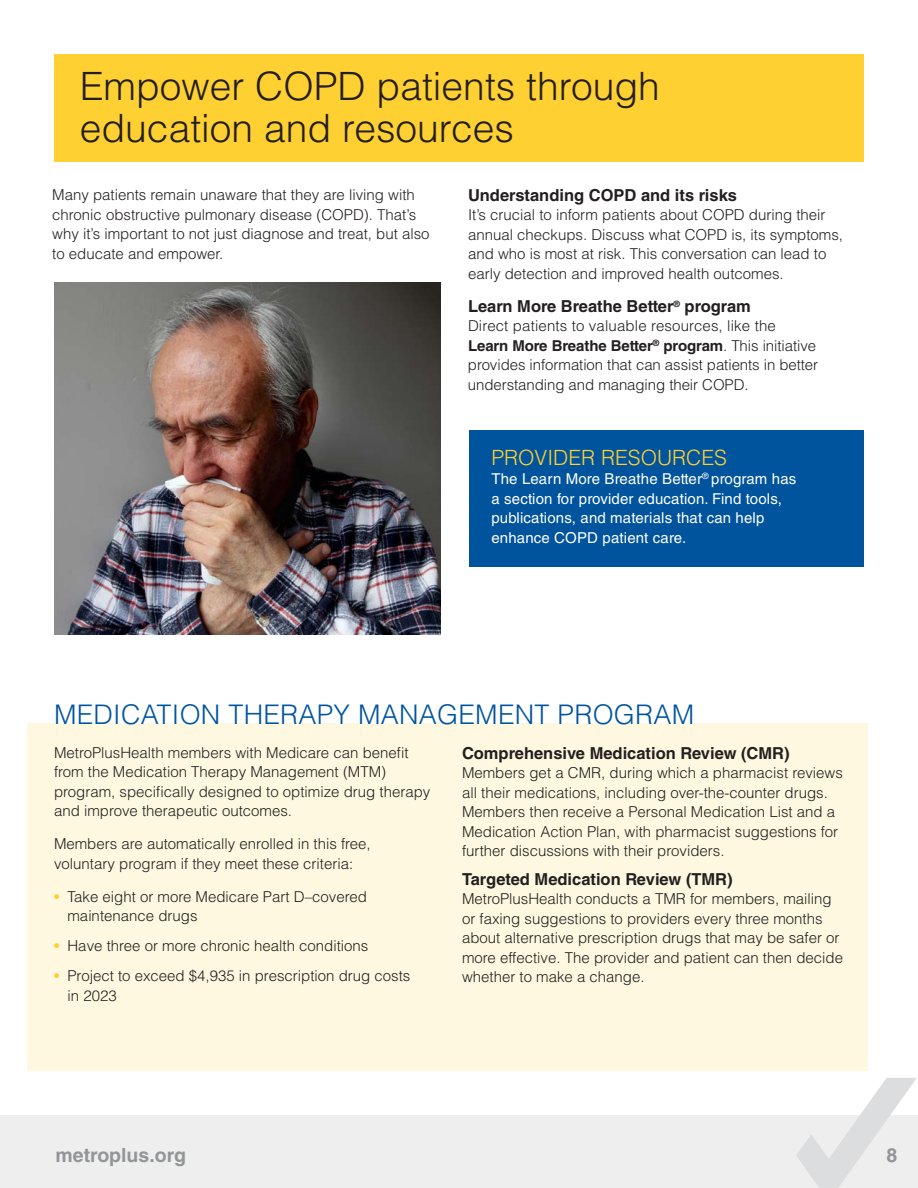
<style>
.page{position:relative;width:918px;height:1188px;background:#fff}
.page>*{position:absolute;margin:0;border:0;box-sizing:border-box;transform-origin:0 0}
.t1{font:300 39px/42px "Helvetica LT Std";color:#231f20}
.t2{font:300 27px "Helvetica LT Std";letter-spacing:.01em;color:#00549d}
.t3{font:300 21px "Helvetica LT Std";color:#ffd032}
.t4{font:700 19.5px "Helvetica LT Std";color:#939598}
.t5{font:700 16.5px "Helvetica LT Std";color:#231f20}
.t6{font:300 15px/19.5px "Helvetica LT Std";color:#231f20}
.t7{font:15px/19.5px "Helvetica LT Std";letter-spacing:.01em;color:#fff}
.s1{font-weight:700}
.s2{font-weight:700;color:#ffd032}
</style>
<div class="page">
<div style="left:54px;top:54px;width:810px;height:108px;background:#ffd032"></div>
<div style="left:0;top:1116px;width:918px;height:72px;background:#eeeeef"></div>
<svg style="left:796px;top:1078px;width:121px;height:110px"></svg>
<div style="left:470px;top:431px;width:394px;height:136px;background:#00549d"></div>
<div style="left:27px;top:724px;width:841px;height:347px;background:#fff8e0"></div>
<img style="left:54px;top:283px;width:386px;height:351px">
<h1 class="t1" style="left:80px;top:65px;width:582px">Empower COPD patients through education and resources</h1>
<p class="t6" style="left:52px;top:185px;width:379px">Many patients remain unaware that they are living with chronic obstructive pulmonary disease (COPD). That’s why it’s important to not just diagnose and treat, but also to educate and empower.</p>
<p class="t5" style="left:468px;top:185px;width:271px">Understanding COPD and its risks</p>
<p class="t6" style="left:468px;top:205px;width:377px">It’s crucial to inform patients about COPD during their annual checkups. Discuss what COPD is, its symptoms, and who is most at risk. This conversation can lead to early detection and improved health outcomes.</p>
<p class="t5" style="left:468px;top:296px;width:284px">Learn More Breathe Better<sup>®</sup> program</p>
<p class="t6" style="left:468px;top:316px;width:352px">Direct patients to valuable resources, like the <span class="s1">Learn More Breathe Better</span><sup>®</sup> <span class="s1">program</span>. This initiative provides information that can assist patients in better understanding and managing their COPD.</p>
<h3 class="t3" style="left:491px;top:444px;width:237px">PROVIDER RESOURCES</h3>
<p class="t7" style="left:491px;top:469px;width:306px">The Learn More Breathe Better<sup>®</sup> program has a section for provider education. Find tools, publications, and materials that can help enhance COPD patient care.</p>
<h2 class="t2" style="left:54px;top:697px;width:642px">MEDICATION THERAPY MANAGEMENT PROGRAM</h2>
<p class="t6" style="left:54px;top:742px;width:378px">MetroPlusHealth members with Medicare can benefit from the Medication Therapy Management (MTM) program, specifically designed to optimize drug therapy and improve therapeutic outcomes.</p>
<p class="t6" style="left:54px;top:834px;width:318px">Members are automatically enrolled in this free, voluntary program if they meet these criteria:</p>
<p class="t6" style="left:68px;top:886px;width:301px;text-indent:-14px"><span class="s2">•</span> Take eight or more Medicare Part D–covered maintenance drugs</p>
<p class="t6" style="left:54px;top:936px;width:316px"><span class="s2">•</span> Have three or more chronic health conditions</p>
<p class="t6" style="left:68px;top:966px;width:344px;text-indent:-14px"><span class="s2">•</span> Project to exceed $4,935 in prescription drug costs in 2023</p>
<p class="t5" style="left:462px;top:743px;width:329px">Comprehensive Medication Review (CMR)</p>
<p class="t6" style="left:462px;top:763px;width:382px">Members get a CMR, during which a pharmacist reviews all their medications, including over-the-counter drugs.<br>Members then receive a Personal Medication List and a Medication Action Plan, with pharmacist suggestions for further discussions with their providers.</p>
<p class="t5" style="left:462px;top:869px;width:272px">Targeted Medication Review (TMR)</p>
<p class="t6" style="left:462px;top:889px;width:383px">MetroPlusHealth conducts a TMR for members, mailing or faxing suggestions to providers every three months about alternative prescription drugs that may be safer or more effective. The provider and patient can then decide whether to make a change.</p>
<h3 class="t4" style="left:56px;top:1144px;width:132px">metroplus.org</h3>
<h3 class="t4" style="left:886px;top:1144px;width:12px">8</h3>
</div>
